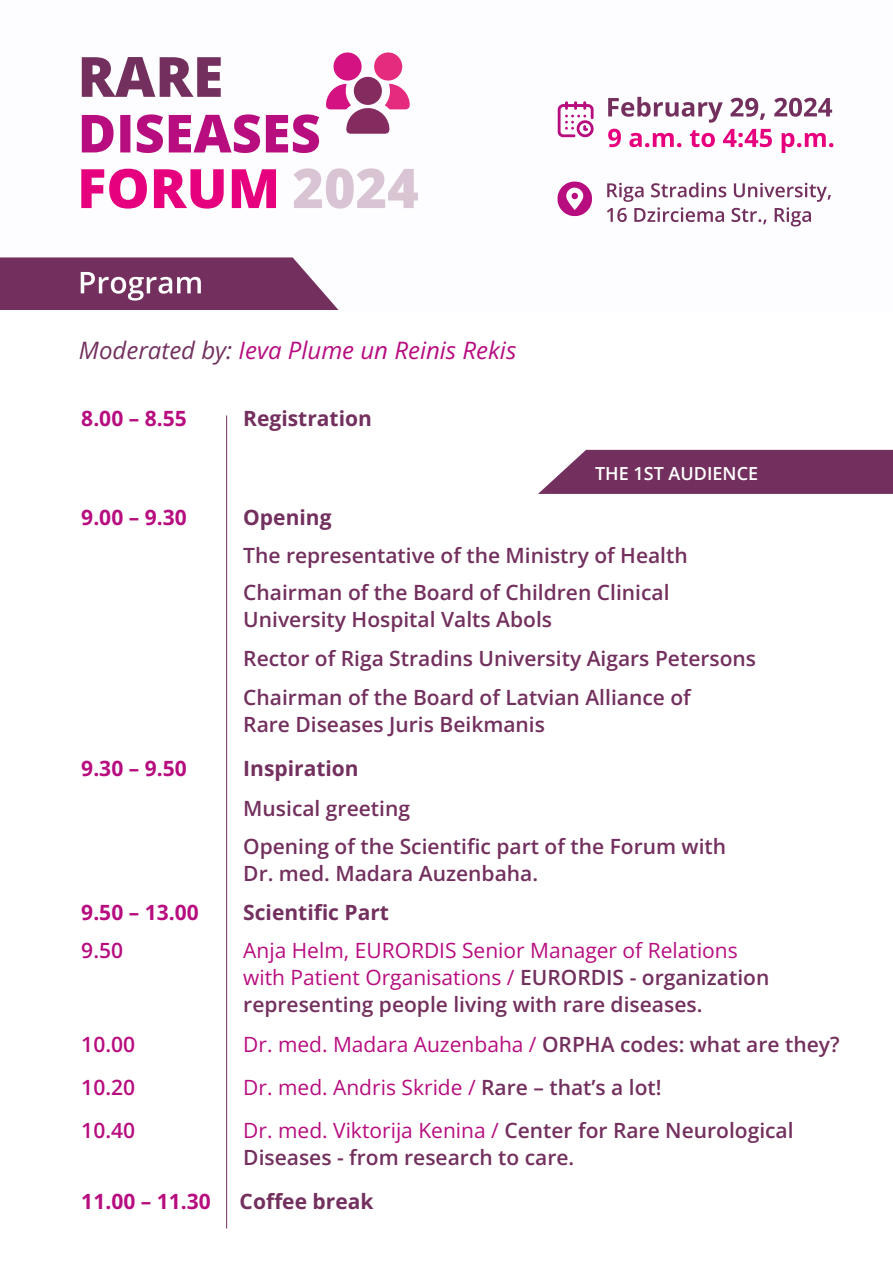
<style>
.page{position:relative;width:893px;height:1263px;background:#fff}
.page>*{position:absolute;margin:0;border:0;box-sizing:border-box;transform-origin:0 0}
.t1{font:italic 24px "Open Sans";color:#b70d7f}
.t2{font:600 21px/38.8px "Open Sans";color:#73305e}
.t3{font:21px/27px "Open Sans";color:#b70d7f}
.t4{font:700 21px "Open Sans";color:#73305e}
.t5{font:700 21px "Open Sans";color:#b70d7f}
.t6{font:600 21px/42.8px "Open Sans";color:#b70d7f;text-align:justify}
.t7{font:600 18px "Open Sans";color:#fff}
.s1{color:#73305e}
.s2{font-weight:600;color:#73305e}
</style>
<div class="page">
<svg style="left:538px;top:450px;width:355px;height:44px;background:#7c3e69"></svg>
<hr style="left:226px;top:415px;width:1px;height:813px;background:#73305e">
<svg style="left:0;top:257px;width:338px;height:53px;background:#844972"></svg>
<svg style="left:558px;top:101px;width:36px;height:36px"></svg>
<svg style="left:557px;top:181px;width:35px;height:35px"></svg>
<div style="left:571px;top:193px;width:7px;height:6px;background:#b70d7f;border-radius:50%"></div>
<svg style="left:294px;top:168px;width:124px;height:41px"></svg>
<div style="left:333px;top:52px;width:29px;height:29px;background:#d41281;border-radius:50%"></div>
<div style="left:374px;top:52px;width:28px;height:29px;background:#e52b7e;border-radius:50%"></div>
<div style="left:354px;top:77px;width:28px;height:28px;background:#842b5f;border-radius:50%"></div>
<svg style="left:326px;top:84px;width:84px;height:50px"></svg>
<svg style="left:82px;top:57px;width:139px;height:40px"></svg>
<svg style="left:81px;top:169px;width:195px;height:40px"></svg>
<svg style="left:82px;top:114px;width:237px;height:39px"></svg>
<svg style="left:607px;top:182px;width:224px;height:44px"></svg>
<svg style="left:608px;top:97px;width:224px;height:26px"></svg>
<svg style="left:608px;top:129px;width:225px;height:24px"></svg>
<p class="t1" style="left:79px;top:334px;width:439px"><span class="s1">Moderated by:</span> Ieva Plume un Reinis Rekis</p>
<p class="t5" style="left:81px;top:404px;width:107px">8.00 – 8.55</p>
<p class="t5" style="left:81px;top:502px;width:107px">9.00 – 9.30</p>
<p class="t4" style="left:243px;top:404px;width:130px">Registration</p>
<p class="t7" style="left:595px;top:461px;width:165px">THE 1ST AUDIENCE</p>
<p class="t4" style="left:243px;top:502px;width:90px">Opening</p>
<p class="t2" style="left:243px;top:537px;width:446px;line-height:37px">The representative of the Ministry of Health<br>Chairman of the Board of Children Clinical</p>
<p class="t2" style="left:243px;top:600px;width:514px">University Hospital Valts Abols<br>Rector of Riga Stradins University Aigars Petersons<br>Chairman of the Board of Latvian Alliance of</p>
<p class="t2" style="left:243px;top:704px;width:303px">Rare Diseases Juris Beikmanis</p>
<p class="t5" style="left:81px;top:753px;width:107px">9.30 – 9.50</p>
<p class="t4" style="left:243px;top:753px;width:117px">Inspiration</p>
<p class="t2" style="left:243px;top:789px;width:484px;line-height:38.2px">Musical greeting<br>Opening of the Scientific part of the Forum with</p>
<p class="t2" style="left:243px;top:854px;width:296px">Dr. med. Madara Auzenbaha.</p>
<p class="t5" style="left:81px;top:898px;width:119px">9.50 – 13.00</p>
<p class="t6" style="left:81px;top:929px;width:43px">9.50</p>
<p class="t4" style="left:243px;top:898px;width:147px">Scientific Part</p>
<p class="t3" style="left:243px;top:936px;width:528px">Anja Helm, EURORDIS Senior Manager of Relations with Patient Organisations / <span class="s2">EURORDIS - organization representing people living with rare diseases.</span></p>
<p class="t6" style="left:81px;top:1023px;width:55px">10.00<br>10.20<br>10.40</p>
<p class="t3" style="left:243px;top:1023px;width:598px;line-height:42.8px">Dr. med. Madara Auzenbaha / <span class="s2">ORPHA codes: what are they?<br></span>Dr. med. Andris Skride / <span class="s2">Rare – that’s a lot!<br></span>Dr. med. Viktorija Kenina / <span class="s2">Center for Rare Neurological</span></p>
<p class="t2" style="left:243px;top:1137px;width:333px">Diseases - from research to care.</p>
<p class="t5" style="left:81px;top:1186px;width:131px">11.00 – 11.30</p>
<p class="t4" style="left:240px;top:1186px;width:135px">Coffee break</p>
</div>
